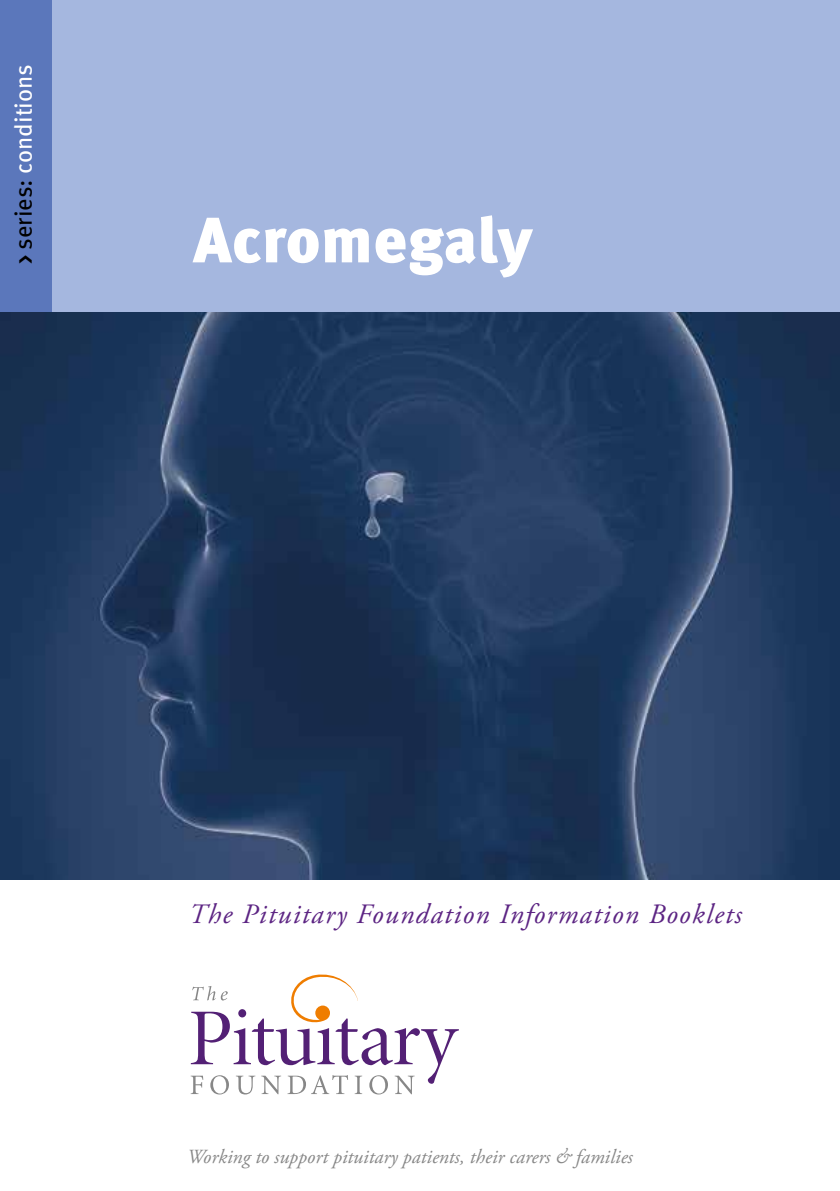
<style>
.page{position:relative;width:840px;height:1191px;background:#fff}
.page>*{position:absolute;margin:0;border:0;box-sizing:border-box;transform-origin:0 0}
.t1{font:900 64px "Meta Pro";color:#fff}
.t2{font:italic 28px "Adobe Garamond Pro";letter-spacing:.05em;color:#5c2483}
.t3{font:24px "Meta Pro";color:#fff}
.t4{font:italic 20px "Adobe Garamond Pro";color:#878787}
.s1{color:#000}
</style>
<div class="page">
<img style="left:0;top:312px;width:839px;height:567px">
<div style="left:0;top:0;width:839px;height:312px;background:#a5b7df"></div>
<div style="left:0;top:0;width:51px;height:312px;background:#5b77bb"></div>
<svg style="left:190px;top:974px;width:268px;height:120px"></svg>
<p class="t3" style="left:8px;top:249px;width:187px;rotate:-90deg"><span class="s1">series:</span> conditions</p>
<h1 class="t1" style="left:193px;top:200px;width:341px">Acromegaly</h1>
<h2 class="t2" style="left:189px;top:897px;width:554px">The Pituitary Foundation Information Booklets</h2>
<p class="t4" style="left:187px;top:1144px;width:447px">Working to support pituitary patients, their carers &amp; families</p>
</div>
